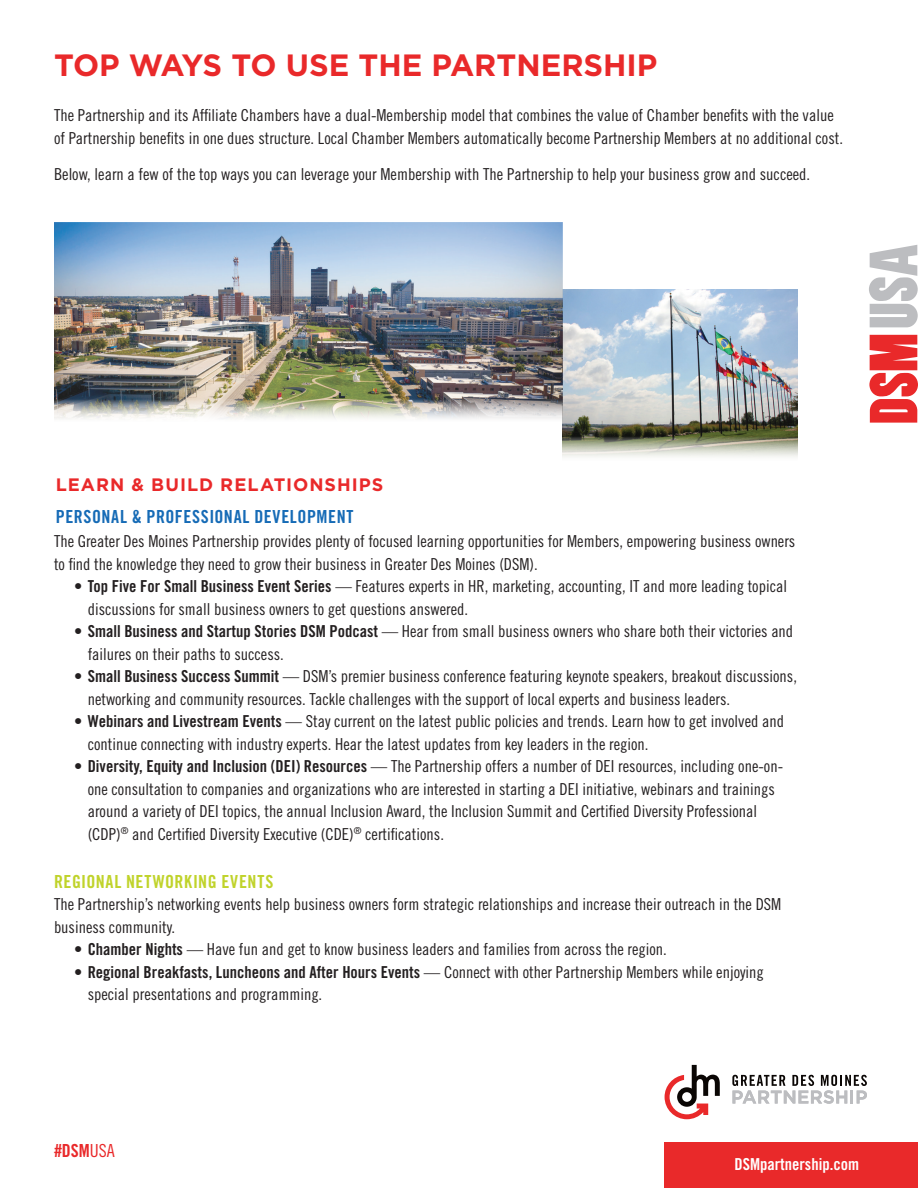
<style>
.page{position:relative;width:918px;height:1188px;background:#fff}
.page>*{position:absolute;margin:0;border:0;box-sizing:border-box;transform-origin:0 0}
.t1{font:700 30.75px "Gotham";color:#e9292a}
.t2{font:18px "Trade Gothic Bold Cond Twenty";letter-spacing:.03em;color:#166bb6}
.t3{font:700 18px "Gotham";letter-spacing:.055em;color:#e9292a}
.t4{font:18px "Trade Gothic Bold Cond Twenty";letter-spacing:.03em;color:#c0d32b}
.t5{font:18px "Trade Gothic Bold Cond Twenty";color:#e9292a}
.t6{font:16.5px/22.5px "Trade Gothic Cond Eighteen";color:#231f20}
.t7{font:16.5px "Trade Gothic Bold Cond Twenty";color:#fff}
.s1{font-family:"Trade Gothic Bold Cond Twenty"}
.s2{font-family:"Trade Gothic Cond Eighteen"}
</style>
<div class="page">
<img style="left:562px;top:289px;width:235px;height:168px">
<div style="left:665px;top:1143px;width:253px;height:45px;background:#e9292a"></div>
<svg style="left:665px;top:1065px;width:55px;height:54px"></svg>
<svg style="left:732px;top:1075px;width:135px;height:29px"></svg>
<svg style="left:869px;top:335px;width:49px;height:88px"></svg>
<svg style="left:869px;top:245px;width:49px;height:82px"></svg>
<img style="left:55px;top:223px;width:507px;height:196px">
<h1 class="t1" style="left:54px;top:48px;width:605px">TOP WAYS TO USE THE PARTNERSHIP</h1>
<p class="t6" style="left:54px;top:104px;width:791px">The Partnership and its Affiliate Chambers have a dual-Membership model that combines the value of Chamber benefits with the value of Partnership benefits in one dues structure. Local Chamber Members automatically become Partnership Members at no additional cost.</p>
<p class="t6" style="left:54px;top:163px;width:758px">Below, learn a few of the top ways you can leverage your Membership with The Partnership to help your business grow and succeed.</p>
<p class="t3" style="left:56px;top:474px;width:329px">LEARN &amp; BUILD RELATIONSHIPS</p>
<p class="t2" style="left:56px;top:506px;width:299px">PERSONAL &amp; PROFESSIONAL DEVELOPMENT</p>
<p class="t6" style="left:54px;top:530px;width:743px">The Greater Des Moines Partnership provides plenty of focused learning opportunities for Members, empowering business owners to find the knowledge they need to grow their business in Greater Des Moines (DSM).</p>
<p class="t6" style="left:88px;top:575px;width:701px;text-indent:-13px">• <span class="s1">Top Five For Small Business Event Series</span> — Features experts in HR, marketing, accounting, IT and more leading topical discussions for small business owners to get questions answered.</p>
<p class="t6" style="left:88px;top:620px;width:707px;text-indent:-13px">• <span class="s1">Small Business and Startup Stories DSM Podcast</span> — Hear from small business owners who share both their victories and failures on their paths to success.</p>
<p class="t6" style="left:88px;top:665px;width:711px;text-indent:-13px">• <span class="s1">Small Business Success Summit</span> — DSM’s premier business conference featuring keynote speakers, breakout discussions, networking and community resources. Tackle challenges with the support of local experts and business leaders.</p>
<p class="t6" style="left:88px;top:710px;width:698px;text-indent:-13px">• <span class="s1">Webinars and Livestream Events</span> — Stay current on the latest public policies and trends. Learn how to get involved and continue connecting with industry experts. Hear the latest updates from key leaders in the region.</p>
<p class="t6" style="left:88px;top:755px;width:697px;text-indent:-13px">• <span class="s1">Diversity, Equity and Inclusion (DEI) Resources</span> — The Partnership offers a number of DEI resources, including one-on&shy;one consultation to companies and organizations who are interested in starting a DEI initiative, webinars and trainings around a variety of DEI topics, the annual Inclusion Award, the Inclusion Summit and Certified Diversity Professional (CDP)<sup>®</sup> and Certified Diversity Executive (CDE)<sup>®</sup> certifications.</p>
<p class="t4" style="left:54px;top:870px;width:221px">REGIONAL NETWORKING EVENTS</p>
<p class="t6" style="left:54px;top:893px;width:729px">The Partnership’s networking events help business owners form strategic relationships and increase their outreach in the DSM business community.</p>
<p class="t6" style="left:74px;top:938px;width:594px">• <span class="s1">Chamber Nights</span> — Have fun and get to know business leaders and families from across the region.</p>
<p class="t6" style="left:88px;top:960px;width:678px;text-indent:-13px">• <span class="s1">Regional Breakfasts, Luncheons and After Hours Events</span> — Connect with other Partnership Members while enjoying special presentations and programming.</p>
<p class="t5" style="left:54px;top:1139px;width:62px">#DSM<span class="s2">USA</span></p>
<p class="t7" style="left:734px;top:1154px;width:126px">DSMpartnership.com</p>
</div>
